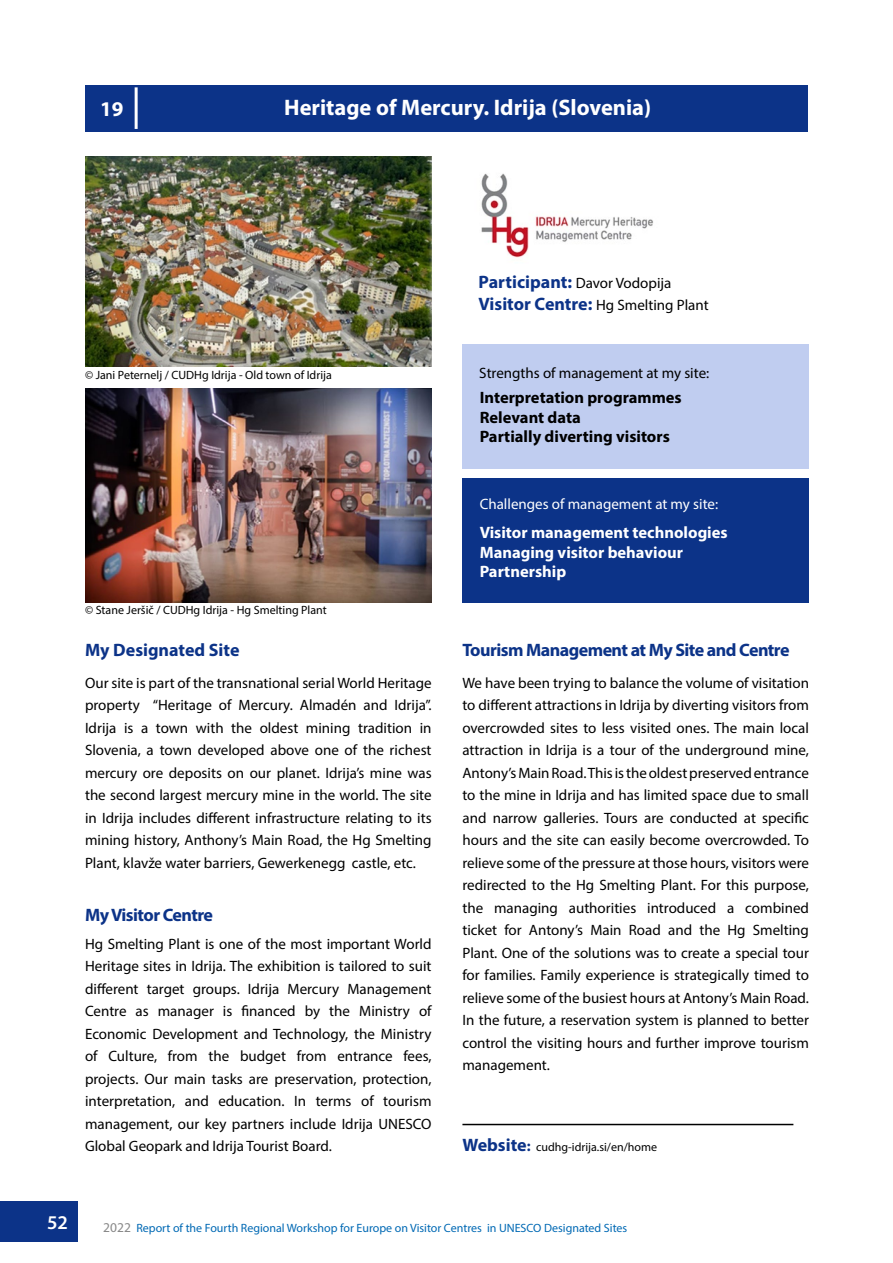
<style>
.page{position:relative;width:893px;height:1263px;background:#fff}
.page>*{position:absolute;margin:0;border:0;box-sizing:border-box;transform-origin:0 0}
.t1{font:700 22.5px "Myriad Pro";color:#fff}
.t2{font:700 21px "Myriad Pro";color:#fff}
.t3{font:600 19.5px "Myriad Pro";color:#fff}
.t4{font:700 18px "Myriad Pro";letter-spacing:-.03em;color:#0c3388}
.t5{font:700 18px "Myriad Pro";color:#0c3388}
.t6{font:700 16.5px/19.5px "Myriad Pro";color:#fff}
.t7{font:700 16.5px/19.5px "Myriad Pro";color:#000}
.t8{font:15px/22.5px "Myriad Pro";color:#000;text-align:justify}
.t9{font:15px "Myriad Pro";color:#fff}
.t10{font:12px "Myriad Pro";color:#000}
.t11{font:12px "Myriad Pro";color:#0069b4}
.s1{font-weight:700;font-size:18px;color:#0c3388}
.s2{font-weight:700;font-size:15px;color:#0c3388}
.s3{font-size:13.5px;color:#888}
</style>
<div class="page">
<div style="left:0;top:1201px;width:78px;height:41px;background:#0c3388"></div>
<div style="left:462px;top:344px;width:347px;height:125px;background:#c0cdf0"></div>
<div style="left:462px;top:478px;width:347px;height:125px;background:#0c3388"></div>
<div style="left:85px;top:85px;width:723px;height:47px;background:#0c3388"></div>
<hr style="left:135px;top:87px;width:3px;height:42px;background:#fff">
<img style="left:481px;top:173px;width:172px;height:85px">
<img style="left:85px;top:157px;width:347px;height:210px">
<hr style="left:462px;top:1124px;width:331px;height:1px;background:#000">
<img style="left:85px;top:389px;width:347px;height:214px">
<h2 class="t2" style="left:100px;top:94px;width:58px">19 01</h2>
<h1 class="t1" style="left:284px;top:92px;width:368px">Heritage of Mercury. Idrija (Slovenia)</h1>
<p class="t10" style="left:85px;top:368px;width:248px">© Jani Peternelj / CUDHg Idrija - Old town of Idrija</p>
<p class="t10" style="left:85px;top:603px;width:243px">© Stane Jeršič / CUDHg Idrija - Hg Smelting Plant</p>
<p class="t5" style="left:85px;top:638px;width:156px">My Designated Site</p>
<p class="t8" style="left:85px;top:671px;width:348px">Our site is part of the transnational serial World Heritage property “Heritage of Mercury. Almadén and Idrija”.<br>Idrija is a town with the oldest mining tradition in Slovenia, a town developed above one of the richest mercury ore deposits on our planet. Idrija’s mine was the second largest mercury mine in the world. The site in Idrija includes different infrastructure relating to its mining history, Anthony’s Main Road, the Hg Smelting Plant, klavže water barriers, Gewerkenegg castle, etc.</p>
<p class="t4" style="left:85px;top:903px;width:130px">My Visitor Centre</p>
<p class="t8" style="left:85px;top:932px;width:348px">Hg Smelting Plant is one of the most important World Heritage sites in Idrija. The exhibition is tailored to suit different target groups. Idrija Mercury Management Centre as manager is financed by the Ministry of Economic Development and Technology, the Ministry of Culture, from the budget from entrance fees, projects. Our main tasks are preservation, protection, interpretation, and education. In terms of tourism management, our key partners include Idrija UNESCO Global Geopark and Idrija Tourist Board.</p>
<p class="t8" style="left:479px;top:271px;width:232px"><span class="s1">Participant:</span> Davor Vodopija<br><span class="s1">Visitor Centre:</span> Hg Smelting Plant</p>
<p class="t8" style="left:479px;top:361px;width:231px">Strengths of management at my site:</p>
<p class="t7" style="left:480px;top:388px;width:204px">Interpretation programmes<br>Relevant data<br>Partially diverting visitors</p>
<p class="t9" style="left:480px;top:495px;width:240px">Challenges of management at my site:</p>
<p class="t6" style="left:480px;top:522px;width:249px">Visitor management technologies<br>Managing visitor behaviour<br>Partnership</p>
<p class="t4" style="left:462px;top:638px;width:329px">Tourism Management at My Site and Centre</p>
<p class="t8" style="left:462px;top:671px;width:348px">We have been trying to balance the volume of visitation to different attractions in Idrija by diverting visitors from overcrowded sites to less visited ones. The main local attraction in Idrija is a tour of the underground mine, Antony’s Main Road. This is the oldest preserved entrance to the mine in Idrija and has limited space due to small and narrow galleries. Tours are conducted at specific hours and the site can easily become overcrowded. To relieve some of the pressure at those hours, visitors were redirected to the Hg Smelting Plant. For this purpose, the managing authorities introduced a combined ticket for Antony’s Main Road and the Hg Smelting Plant. One of the solutions was to create a special tour for families. Family experience is strategically timed to relieve some of the busiest hours at Antony’s Main Road.<br>In the future, a reservation system is planned to better control the visiting hours and further improve tourism management.</p>
<p class="t10" style="left:462px;top:1139px;width:196px"><span class="s1">Website</span><span class="s2">:</span> cudhg-idrija.si/en/home</p>
<h3 class="t3" style="left:47px;top:1210px;width:22px">52</h3>
<p class="t11" style="left:103px;top:1220px;width:526px"><span class="s3">2022</span> Report of the Fourth Regional Workshop for Europe on Visitor Centres in UNESCO Designated Sites</p>
</div>
